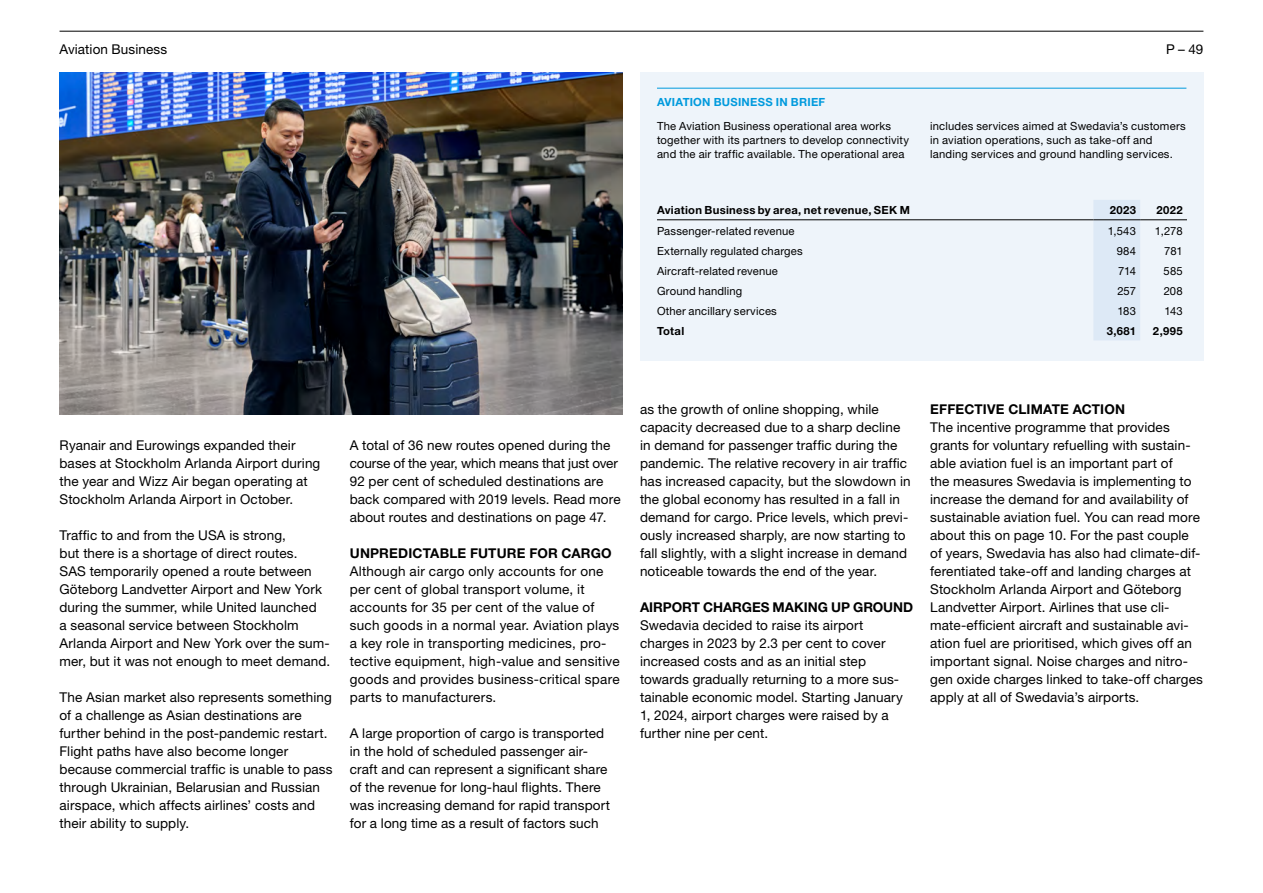
<style>
.page{position:relative;width:1263px;height:893px;background:#fff}
.page>*{position:absolute;margin:0;border:0;box-sizing:border-box;transform-origin:0 0}
.Body_Text__Bröd{font:13.5px/18px "Helvetica Neue LT Std";letter-spacing:.01em;color:#000}
.Body_H4_Mellanrubrik{font:700 13.5px "Helvetica Neue LT Std";letter-spacing:.005em;color:#000}
.Faktaruta_Text{font:11.25px/14.2px "Helvetica Neue LT Std";letter-spacing:.015em;color:#000}
.Not_Text_23{font:11.25px "Helvetica Neue LT Std";letter-spacing:.015em;color:#000}
.Not_Siffror_Fet_23{font:700 11.25px "Helvetica Neue LT Std";letter-spacing:.025em;color:#000}
.Not_Siffror_23{font:11.25px "Helvetica Neue LT Std";color:#000}
.Faktaruta_Caption_To{font:700 11.25px "Helvetica Neue LT Std";letter-spacing:.02em;color:#009add}
.Not_Siffror_23-2{font:700 11.25px "Helvetica Neue LT Std";letter-spacing:.035em;color:#000}
.Not_Text_23-2{font:700 11.25px "Helvetica Neue LT Std";letter-spacing:.02em;color:#000}
</style>
<div class="page">
<div style="left:640px;top:72px;width:563px;height:288px;background:#eef4fa"></div>
<hr style="left:657px;top:88px;width:529px;height:1px;background:#009add">
<div style="left:1093px;top:200px;width:47px;height:140px;background:#dde9f6"></div>
<hr style="left:657px;top:219px;width:436px;height:1px;background:#000">
<hr style="left:1093px;top:219px;width:47px;height:1px;background:#000">
<hr style="left:1140px;top:219px;width:47px;height:1px;background:#000">
<img style="left:60px;top:72px;width:563px;height:342px">
<hr style="left:60px;top:31px;width:1143px;height:1px;background:#000">
<p class="Body_Text__Bröd" style="left:60px;top:40px;width:109px">Aviation Business</p>
<p class="Body_Text__Bröd" style="left:1166px;top:40px;width:39px">P – 49</p>
<h4 class="Faktaruta_Caption_To" style="left:657px;top:95px;width:170px">AVIATION BUSINESS IN BRIEF</h4>
<p class="Faktaruta_Text" style="left:657px;top:119px;width:253px">The Aviation Business operational area works together with its partners to develop connectivity and the air traffic available. The operational area</p>
<p class="Faktaruta_Text" style="left:930px;top:119px;width:257px">includes services aimed at Swedavia’s customers in aviation operations, such as take-off and landing services and ground handling services.</p>
<p class="Not_Siffror_Fet_23" style="left:657px;top:203px;width:254px">Aviation Business by area, net revenue, SEK M</p>
<p class="Not_Siffror_Fet_23" style="left:1110px;top:203px;width:28px">2023</p>
<p class="Not_Siffror_Fet_23" style="left:1156px;top:203px;width:28px">2022</p>
<p class="Not_Text_23" style="left:657px;top:224px;width:139px">Passenger-related revenue</p>
<p class="Not_Siffror_23" style="left:1108px;top:224px;width:30px">1,543</p>
<p class="Not_Siffror_23" style="left:1155px;top:224px;width:29px">1,278</p>
<p class="Not_Text_23" style="left:657px;top:244px;width:147px">Externally regulated charges</p>
<p class="Not_Siffror_23" style="left:1117px;top:244px;width:21px">984</p>
<p class="Not_Siffror_23" style="left:1164px;top:244px;width:20px">781</p>
<p class="Not_Text_23" style="left:657px;top:264px;width:122px">Aircraft-related revenue</p>
<p class="Not_Siffror_23" style="left:1118px;top:264px;width:19px">714</p>
<p class="Not_Siffror_23" style="left:1163px;top:264px;width:21px">585</p>
<p class="Not_Text_23" style="left:657px;top:284px;width:87px">Ground handling</p>
<p class="Not_Siffror_23" style="left:1117px;top:284px;width:20px">257</p>
<p class="Not_Siffror_23" style="left:1164px;top:284px;width:21px">208</p>
<p class="Not_Text_23" style="left:657px;top:304px;width:121px">Other ancillary services</p>
<p class="Not_Siffror_23" style="left:1117px;top:304px;width:20px">183</p>
<p class="Not_Siffror_23" style="left:1164px;top:304px;width:20px">143</p>
<p class="Not_Text_23-2" style="left:657px;top:324px;width:29px">Total</p>
<p class="Not_Siffror_23-2" style="left:1107px;top:324px;width:31px">3,681</p>
<p class="Not_Siffror_23-2" style="left:1153px;top:324px;width:31px">2,995</p>
<p class="Body_Text__Bröd" style="left:60px;top:436px;width:262px">Ryanair and Eurowings expanded their bases at Stockholm Arlanda Airport during the year and Wizz Air began operating at Stockholm Arlanda Airport in October.</p>
<p class="Body_Text__Bröd" style="left:60px;top:526px;width:272px">Traffic to and from the USA is strong,<br>but there is a shortage of direct routes.<br>SAS temporarily opened a route between Göteborg Landvetter Airport and New York during the summer, while United launched<br>a seasonal service between Stockholm Arlanda Airport and New York over the sum&shy;mer, but it was not enough to meet demand.</p>
<p class="Body_Text__Bröd" style="left:60px;top:688px;width:275px">The Asian market also represents something of a challenge as Asian destinations are further behind in the post-pandemic restart.<br>Flight paths have also become longer because commercial traffic is unable to pass through Ukrainian, Belarusian and Russian airspace, which affects airlines’ costs and their ability to supply.</p>
<p class="Body_Text__Bröd" style="left:350px;top:436px;width:272px">A total of 36 new routes opened during the course of the year, which means that just over 92 per cent of scheduled destinations are back compared with 2019 levels. Read more about routes and destinations on page 47.</p>
<h4 class="Body_H4_Mellanrubrik" style="left:350px;top:545px;width:263px">UNPREDICTABLE FUTURE FOR CARGO</h4>
<p class="Body_Text__Bröd" style="left:350px;top:562px;width:271px">Although air cargo only accounts for one per cent of global transport volume, it accounts for 35 per cent of the value of such goods in a normal year. Aviation plays a key role in transporting medicines, pro&shy;tective equipment, high-value and sensitive goods and provides business-critical spare parts to manufacturers.</p>
<p class="Body_Text__Bröd" style="left:350px;top:724px;width:262px">A large proportion of cargo is transported in the hold of scheduled passenger air&shy;craft and can represent a significant share of the revenue for long-haul flights. There was increasing demand for rapid transport for a long time as a result of factors such</p>
<p class="Body_Text__Bröd" style="left:640px;top:400px;width:272px">as the growth of online shopping, while capacity decreased due to a sharp decline in demand for passenger traffic during the pandemic. The relative recovery in air traffic has increased capacity, but the slowdown in the global economy has resulted in a fall in demand for cargo. Price levels, which previ&shy;ously increased sharply, are now starting to fall slightly, with a slight increase in demand noticeable towards the end of the year.</p>
<h4 class="Body_H4_Mellanrubrik" style="left:640px;top:599px;width:275px">AIRPORT CHARGES MAKING UP GROUND</h4>
<p class="Body_Text__Bröd" style="left:640px;top:616px;width:264px">Swedavia decided to raise its airport charges in 2023 by 2.3 per cent to cover increased costs and as an initial step towards gradually returning to a more sus&shy;tainable economic model. Starting January 1, 2024, airport charges were raised by a further nine per cent.</p>
<h4 class="Body_H4_Mellanrubrik" style="left:930px;top:401px;width:196px">EFFECTIVE CLIMATE ACTION</h4>
<p class="Body_Text__Bröd" style="left:930px;top:418px;width:274px">The incentive programme that provides grants for voluntary refuelling with sustain&shy;able aviation fuel is an important part of<br>the measures Swedavia is implementing to increase the demand for and availability of sustainable aviation fuel. You can read more about this on page 10. For the past couple of years, Swedavia has also had climate-dif&shy;ferentiated take-off and landing charges at Stockholm Arlanda Airport and Göteborg Landvetter Airport. Airlines that use cli&shy;mate-efficient aircraft and sustainable avi&shy;ation fuel are prioritised, which gives off an important signal. Noise charges and nitro&shy;gen oxide charges linked to take-off charges apply at all of Swedavia’s airports.</p>
</div>
